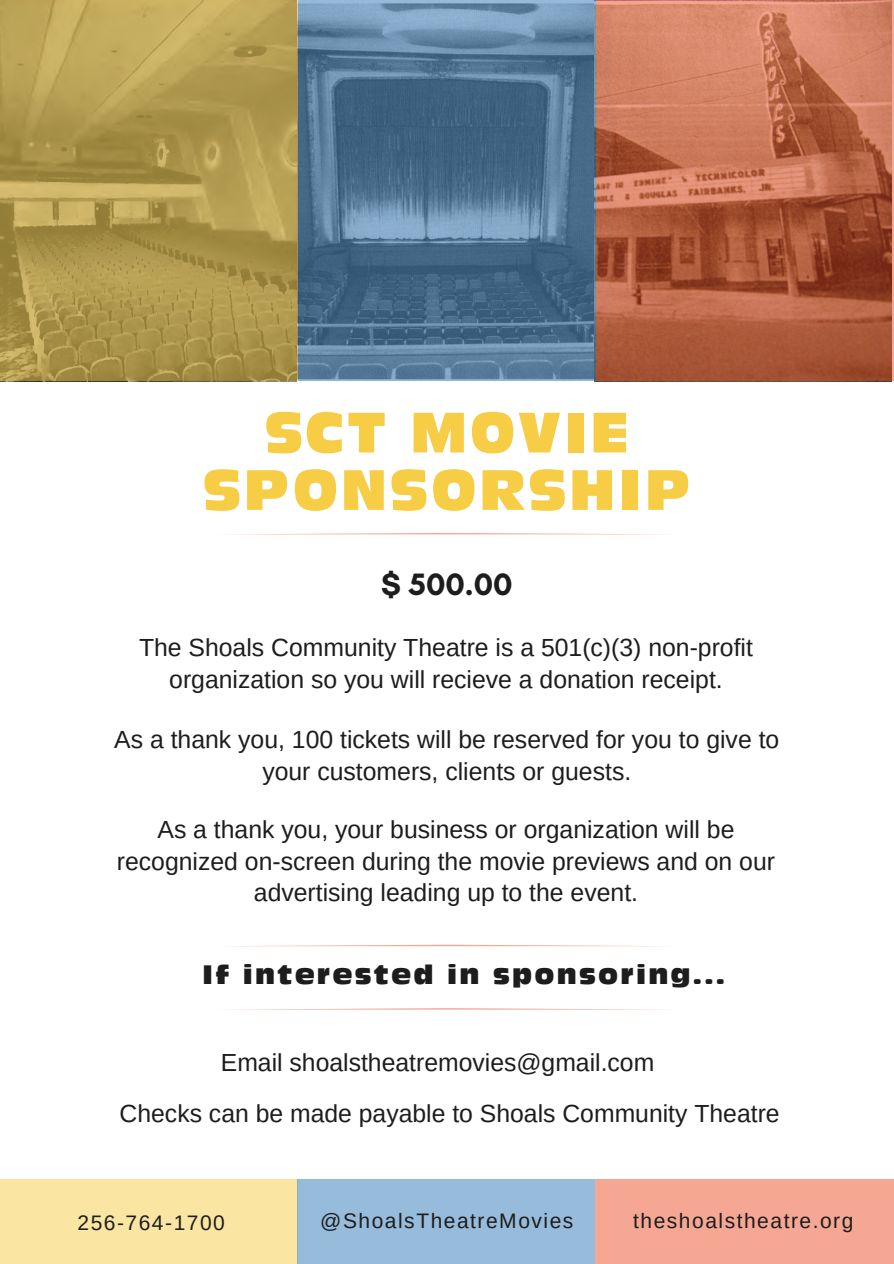
<style>
.page{position:relative;width:894px;height:1264px;background:#fff}
.page>*{position:absolute;margin:0;border:0;box-sizing:border-box;transform-origin:0 0}
.t1{font:55.5px/57.3px "Antique Olive Std Compact";letter-spacing:.04em;color:#f6cd45;text-align:center}
.t2{font:700 31.5px "Glacial Indifference";color:#1d1d1d}
.t3{font:26.1px "Antique Olive Std Compact";letter-spacing:.085em;color:#1d1d1d}
.t4{font:24.75px/31.5px "Arimo";color:#1d1d1d;text-align:center}
.t5{font:21px "Arimo";letter-spacing:.07em;color:#1d1d1d}
</style>
<div class="page">
<svg style="left:292px;top:533px;width:310px;height:1px"></svg>
<svg style="left:261px;top:944px;width:372px;height:2px"></svg>
<svg style="left:326px;top:1008px;width:242px;height:1px"></svg>
<div style="left:0;top:1178px;width:297px;height:85px;background:#fae6a2"></div>
<div style="left:297px;top:1178px;width:297px;height:85px;background:#97bbda"></div>
<div style="left:594px;top:1178px;width:299px;height:85px;background:#f5a793"></div>
<svg style="left:0;top:0;width:297px;height:380px;background:#b19a4f"></svg>
<svg style="left:298px;top:0;width:297px;height:380px;background:#527594"></svg>
<svg style="left:596px;top:0;width:297px;height:380px;background:#b9684b"></svg>
<p class="t1" style="left:202px;top:408px;width:490px">SCT MOVIE<br>SPONSORSHIP</p>
<p class="t2" style="left:381px;top:565px;width:133px">$ 500.00</p>
<h2 class="t4" style="left:139px;top:632px;width:615px">The Shoals Community Theatre is a 501(c)(3) non-profit organization so you will recieve a donation receipt.</h2>
<h3 class="t4" style="left:114px;top:724px;width:666px">As a thank you, 100 tickets will be reserved for you to give to your customers, clients or guests.</h3>
<h3 class="t4" style="left:117px;top:813px;width:659px">As a thank you, your business or organization will be recognized on-screen during the movie previews and on our advertising leading up to the event.</h3>
<h3 class="t3" style="left:202px;top:963px;width:524px">If interested in sponsoring...</h3>
<h1 class="t4" style="left:221px;top:1046px;width:435px">Email shoalstheatremovies@gmail.com</h1>
<h3 class="t4" style="left:120px;top:1097px;width:661px">Checks can be made payable to Shoals Community Theatre</h3>
<p class="t5" style="left:77px;top:1210px;width:149px">256-764-1700</p>
<h3 class="t5" style="left:320px;top:1209px;width:255px">@ShoalsTheatreMovies</h3>
<h3 class="t5" style="left:633px;top:1209px;width:222px">theshoalstheatre.org</h3>
</div>
